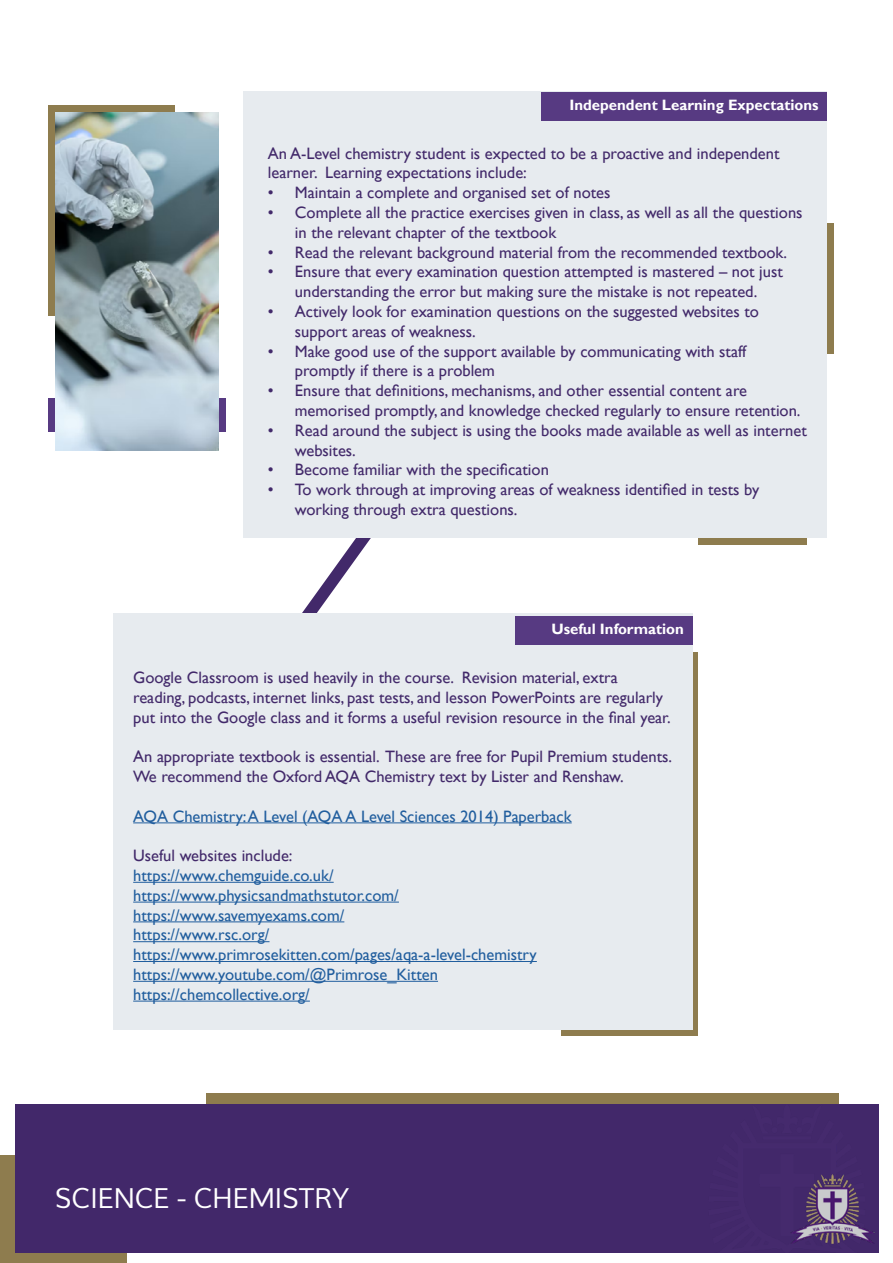
<style>
.page{position:relative;width:893px;height:1263px;background:#fff}
.page>*{position:absolute;margin:0;border:0;box-sizing:border-box;transform-origin:0 0}
.t1{font:27px "Mooli";color:#fff}
.t2{font:16.5px/19.8px "Gill Sans";color:#42296a}
.t3{font:16.5px/19.8px "Gill Sans";color:#215e9e}
.t4{font:700 15px "Gill Sans";color:#fff}
</style>
<div class="page">
<svg style="left:302px;top:538px;width:69px;height:75px"></svg>
<div style="left:698px;top:516px;width:109px;height:29px;background:#8e7c4e"></div>
<div style="left:562px;top:652px;width:136px;height:383px;background:#8e7c4e"></div>
<div style="left:113px;top:613px;width:580px;height:416px;background:#e7ebef"></div>
<hr style="left:133px;top:822px;width:439px;height:1px;background:#215e9e">
<hr style="left:133px;top:882px;width:201px;height:1px;background:#215e9e">
<hr style="left:133px;top:902px;width:266px;height:1px;background:#215e9e">
<hr style="left:133px;top:921px;width:211px;height:1px;background:#215e9e">
<hr style="left:133px;top:941px;width:136px;height:1px;background:#215e9e">
<hr style="left:133px;top:961px;width:404px;height:1px;background:#215e9e">
<hr style="left:133px;top:981px;width:305px;height:1px;background:#215e9e">
<hr style="left:133px;top:1001px;width:177px;height:1px;background:#215e9e">
<div style="left:515px;top:616px;width:177px;height:29px;background:#573a82"></div>
<div style="left:1px;top:1156px;width:126px;height:107px;background:#8e7c4e"></div>
<div style="left:207px;top:1093px;width:632px;height:76px;background:#8e7c4e"></div>
<div style="left:15px;top:1104px;width:863px;height:148px;background:#42286a"></div>
<img style="left:791px;top:1175px;width:83px;height:68px">
<div style="left:48px;top:105px;width:127px;height:210px;background:#8e7c4e"></div>
<div style="left:48px;top:398px;width:177px;height:34px;background:#573a82"></div>
<img style="left:56px;top:113px;width:163px;height:338px">
<div style="left:669px;top:223px;width:164px;height:130px;background:#8e7c4e"></div>
<div style="left:244px;top:92px;width:583px;height:446px;background:#e7ebef"></div>
<div style="left:541px;top:92px;width:286px;height:29px;background:#573a82"></div>
<p class="t4" style="left:569px;top:96px;width:251px">Independent Learning Expectations</p>
<p class="t2" style="left:268px;top:143px;width:513px">An A-Level chemistry student is expected to be a proactive and independent learner. Learning expectations include:</p>
<p class="t2" style="left:268px;top:183px;width:344px">• Maintain a complete and organised set of notes</p>
<p class="t2" style="left:295px;top:203px;width:509px;text-indent:-27px">• Complete all the practice exercises given in class, as well as all the questions in the relevant chapter of the textbook</p>
<p class="t2" style="left:268px;top:242px;width:521px">• Read the relevant background material from the recommended textbook.</p>
<p class="t2" style="left:268px;top:262px;width:517px;text-align:center">• Ensure that every examination question attempted is mastered – not just understanding the error but making sure the mistake is not repeated.</p>
<p class="t2" style="left:295px;top:302px;width:466px;text-indent:-27px">• Actively look for examination questions on the suggested websites to support areas of weakness.</p>
<p class="t2" style="left:295px;top:341px;width:453px;text-indent:-27px">• Make good use of the support available by communicating with staff promptly if there is a problem</p>
<p class="t2" style="left:295px;top:381px;width:507px;text-indent:-27px">• Ensure that definitions, mechanisms, and other essential content are memorised promptly, and knowledge checked regularly to ensure retention.</p>
<p class="t2" style="left:295px;top:421px;width:513px;text-indent:-27px">• Read around the subject is using the books made available as well as internet websites.</p>
<p class="t2" style="left:268px;top:460px;width:283px">• Become familiar with the specification</p>
<p class="t2" style="left:295px;top:480px;width:466px;text-indent:-27px">• To work through at improving areas of weakness identified in tests by working through extra questions.</p>
<p class="t4" style="left:551px;top:620px;width:134px">Useful Information</p>
<p class="t2" style="left:133px;top:668px;width:539px">Google Classroom is used heavily in the course. Revision material, extra reading, podcasts, internet links, past tests, and lesson PowerPoints are regularly put into the Google class and it forms a useful revision resource in the final year.</p>
<p class="t2" style="left:133px;top:747px;width:540px">An appropriate textbook is essential. These are free for Pupil Premium students.<br>We recommend the Oxford AQA Chemistry text by Lister and Renshaw.</p>
<p class="t3" style="left:133px;top:806px;width:440px">AQA Chemistry: A Level (AQA A Level Sciences 2014) Paperback</p>
<p class="t2" style="left:133px;top:846px;width:161px">Useful websites include:</p>
<p class="t3" style="left:133px;top:866px;width:405px">https://www.chemguide.co.uk/ https://www.physicsandmathstutor.com/ https://www.savemyexams.com/<br>https://www.rsc.org/ https://www.primrosekitten.com/pages/aqa-a-level-chemistry https://www.youtube.com/@Primrose_Kitten https://chemcollective.org/</p>
<h1 class="t1" style="left:55px;top:1181px;width:296px">SCIENCE - CHEMISTRY</h1>
</div>
